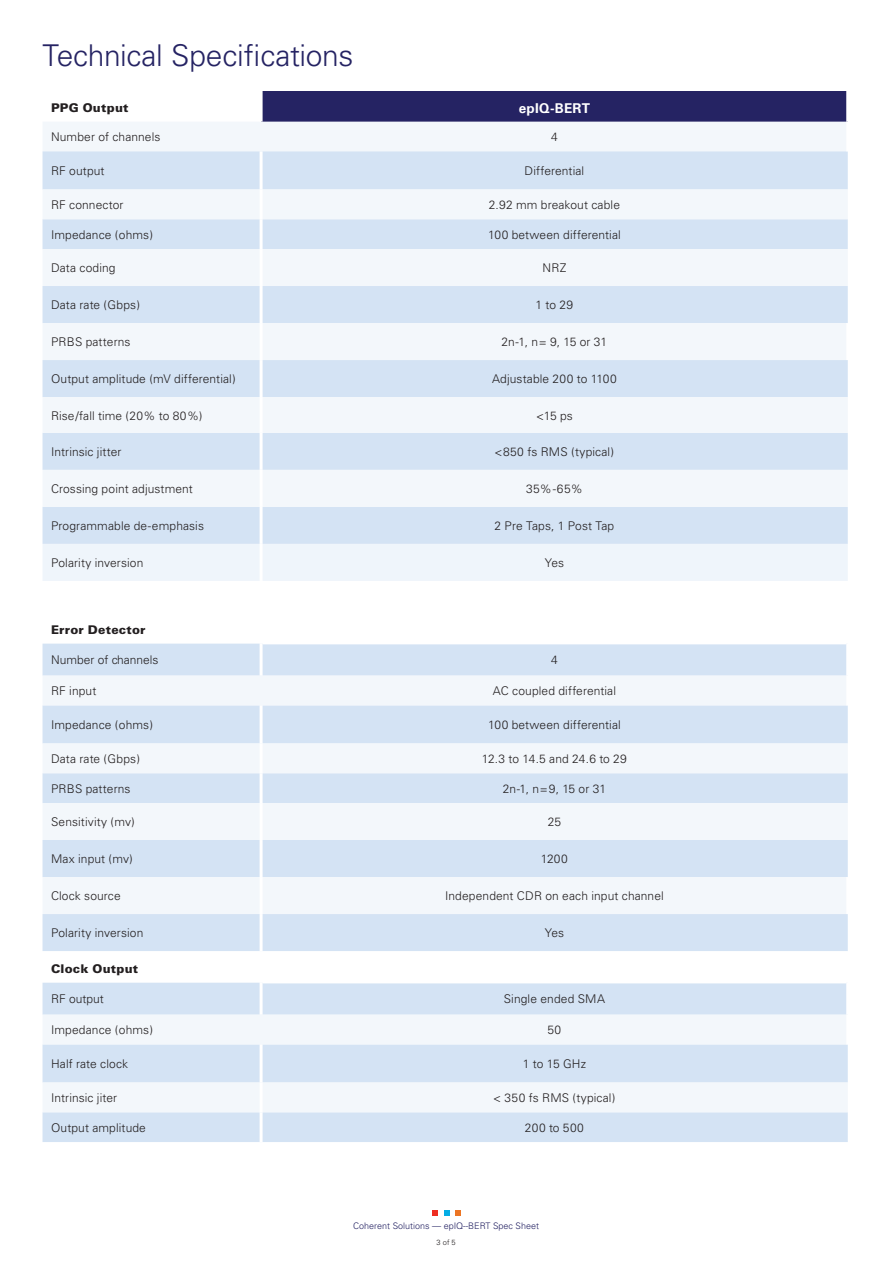
<style>
.page{position:relative;width:893px;height:1263px;background:#fff}
.page>*{position:absolute;margin:0;border:0;box-sizing:border-box;transform-origin:0 0}
.Body{font:300 30px "Univers";letter-spacing:-.01em;color:#252363}
.Table_body{font:700 13.5px "Univers";letter-spacing:.02em;color:#fff}
.Table_body-2{font:300 12px "Univers";letter-spacing:.01em;color:#231f20}
.Body-2{font:900 12px "Univers";letter-spacing:.02em;color:#231f20}
.t1{font:300 9px "Univers";color:#252363}
.t2{font:300 7.5px "Univers";color:#231f20}
</style>
<div class="page">
<svg style="left:455px;top:1211px;width:5px;height:5px"></svg>
<svg style="left:444px;top:1211px;width:5px;height:5px"></svg>
<svg style="left:433px;top:1211px;width:5px;height:5px"></svg>
<div style="left:261px;top:91px;width:587px;height:31px;background:#252363"></div>
<div style="left:43px;top:122px;width:803px;height:29px;background:#f3f7fb"></div>
<div style="left:43px;top:151px;width:805px;height:393px;background:#d4e3f4"></div>
<svg style="left:43px;top:189px;width:805px;height:318px;fill:#f3f7fb"></svg>
<div style="left:43px;top:544px;width:805px;height:37px;background:#eff5fb"></div>
<hr style="left:260px;top:91px;width:3px;height:31px;background:#fff">
<hr style="left:260px;top:151px;width:3px;height:38px;background:#fff">
<hr style="left:260px;top:189px;width:3px;height:30px;background:#fff">
<hr style="left:260px;top:219px;width:3px;height:30px;background:#fff">
<hr style="left:260px;top:249px;width:3px;height:37px;background:#fff">
<hr style="left:260px;top:286px;width:3px;height:37px;background:#fff">
<hr style="left:260px;top:360px;width:3px;height:37px;background:#fff">
<hr style="left:260px;top:397px;width:3px;height:36px;background:#fff">
<hr style="left:260px;top:433px;width:3px;height:37px;background:#fff">
<hr style="left:260px;top:470px;width:3px;height:37px;background:#fff">
<hr style="left:260px;top:507px;width:3px;height:37px;background:#fff">
<hr style="left:260px;top:544px;width:3px;height:37px;background:#fff">
<hr style="left:846px;top:91px;width:3px;height:31px;background:#fff">
<hr style="left:260px;top:323px;width:3px;height:37px;background:#fff">
<hr style="left:846px;top:323px;width:3px;height:37px;background:#fff">
<div style="left:43px;top:644px;width:805px;height:307px;background:#d4e3f4"></div>
<div style="left:43px;top:676px;width:803px;height:29px;background:#f3f7fb"></div>
<svg style="left:43px;top:743px;width:805px;height:171px;fill:#f3f7fb"></svg>
<hr style="left:260px;top:644px;width:3px;height:32px;background:#fff">
<hr style="left:260px;top:705px;width:3px;height:38px;background:#fff">
<hr style="left:260px;top:743px;width:3px;height:30px;background:#fff">
<hr style="left:260px;top:773px;width:3px;height:30px;background:#fff">
<hr style="left:260px;top:803px;width:3px;height:37px;background:#fff">
<hr style="left:260px;top:840px;width:3px;height:37px;background:#fff">
<hr style="left:260px;top:914px;width:3px;height:37px;background:#fff">
<hr style="left:846px;top:676px;width:3px;height:29px;background:#fff">
<hr style="left:846px;top:644px;width:3px;height:32px;background:#fff">
<hr style="left:260px;top:877px;width:3px;height:37px;background:#fff">
<hr style="left:846px;top:877px;width:3px;height:37px;background:#fff">
<div style="left:43px;top:983px;width:805px;height:159px;background:#d4e3f4"></div>
<div style="left:43px;top:1015px;width:803px;height:29px;background:#f3f7fb"></div>
<div style="left:43px;top:1082px;width:805px;height:30px;background:#f3f7fb"></div>
<hr style="left:260px;top:983px;width:3px;height:32px;background:#fff">
<hr style="left:260px;top:1044px;width:3px;height:38px;background:#fff">
<hr style="left:260px;top:1082px;width:3px;height:30px;background:#fff">
<hr style="left:260px;top:1112px;width:3px;height:30px;background:#fff">
<hr style="left:846px;top:1015px;width:3px;height:29px;background:#fff">
<hr style="left:846px;top:983px;width:3px;height:32px;background:#fff">
<p class="Body" style="left:43px;top:38px;width:312px">Technical Specifications</p>
<p class="Body-2" style="left:51px;top:100px;width:79px">PPG Output</p>
<p class="Table_body" style="left:519px;top:100px;width:73px">epIQ-BERT</p>
<p class="Table_body-2" style="left:51px;top:130px;width:111px">Number of channels</p>
<p class="Table_body-2" style="left:551px;top:130px;width:8px">4</p>
<p class="Table_body-2" style="left:51px;top:164px;width:55px">RF output</p>
<p class="Table_body-2" style="left:525px;top:164px;width:61px">Differential</p>
<p class="Table_body-2" style="left:51px;top:198px;width:74px">RF connector</p>
<p class="Table_body-2" style="left:489px;top:198px;width:133px">2.92 mm breakout cable</p>
<p class="Table_body-2" style="left:51px;top:227px;width:104px">Impedance (ohms)</p>
<p class="Table_body-2" style="left:488px;top:227px;width:134px">100 between differential</p>
<p class="Table_body-2" style="left:51px;top:261px;width:66px">Data coding</p>
<p class="Table_body-2" style="left:542px;top:261px;width:26px">NRZ</p>
<p class="Table_body-2" style="left:51px;top:298px;width:91px">Data rate (Gbps)</p>
<p class="Table_body-2" style="left:536px;top:298px;width:39px">1 to 29</p>
<p class="Table_body-2" style="left:51px;top:335px;width:81px">PRBS patterns</p>
<p class="Table_body-2" style="left:502px;top:335px;width:107px">2n-1, n= 9, 15 or 31</p>
<p class="Table_body-2" style="left:51px;top:372px;width:186px">Output amplitude (mV differential)</p>
<p class="Table_body-2" style="left:492px;top:372px;width:126px">Adjustable 200 to 1100</p>
<p class="Table_body-2" style="left:51px;top:408px;width:153px">Rise/fall time (20% to 80%)</p>
<p class="Table_body-2" style="left:536px;top:408px;width:38px">&lt;15 ps</p>
<p class="Table_body-2" style="left:51px;top:445px;width:72px">Intrinsic jitter</p>
<p class="Table_body-2" style="left:495px;top:445px;width:121px">&lt;850 fs RMS (typical)</p>
<p class="Table_body-2" style="left:51px;top:482px;width:143px">Crossing point adjustment</p>
<p class="Table_body-2" style="left:526px;top:482px;width:58px">35%-65%</p>
<p class="Table_body-2" style="left:51px;top:519px;width:155px">Programmable de-emphasis</p>
<p class="Table_body-2" style="left:495px;top:519px;width:121px">2 Pre Taps, 1 Post Tap</p>
<p class="Table_body-2" style="left:51px;top:556px;width:94px">Polarity inversion</p>
<p class="Table_body-2" style="left:545px;top:556px;width:21px">Yes</p>
<p class="Body-2" style="left:51px;top:622px;width:96px">Error Detector</p>
<p class="Table_body-2" style="left:51px;top:653px;width:109px">Number of channels</p>
<p class="Table_body-2" style="left:551px;top:653px;width:8px">4</p>
<p class="Table_body-2" style="left:51px;top:684px;width:47px">RF input</p>
<p class="Table_body-2" style="left:493px;top:684px;width:125px">AC coupled differential</p>
<p class="Table_body-2" style="left:51px;top:718px;width:104px">Impedance (ohms)</p>
<p class="Table_body-2" style="left:488px;top:718px;width:134px">100 between differential</p>
<p class="Table_body-2" style="left:51px;top:752px;width:91px">Data rate (Gbps)</p>
<p class="Table_body-2" style="left:482px;top:752px;width:146px">12.3 to 14.5 and 24.6 to 29</p>
<p class="Table_body-2" style="left:51px;top:781px;width:81px">PRBS patterns</p>
<p class="Table_body-2" style="left:503px;top:781px;width:105px">2n-1, n=9, 15 or 31</p>
<p class="Table_body-2" style="left:51px;top:815px;width:85px">Sensitivity (mv)</p>
<p class="Table_body-2" style="left:548px;top:815px;width:15px">25</p>
<p class="Table_body-2" style="left:51px;top:852px;width:83px">Max input (mv)</p>
<p class="Table_body-2" style="left:541px;top:852px;width:28px">1200</p>
<p class="Table_body-2" style="left:51px;top:889px;width:71px">Clock source</p>
<p class="Table_body-2" style="left:445px;top:889px;width:220px">Independent CDR on each input channel</p>
<p class="Table_body-2" style="left:51px;top:926px;width:94px">Polarity inversion</p>
<p class="Table_body-2" style="left:545px;top:926px;width:21px">Yes</p>
<p class="Body-2" style="left:51px;top:961px;width:89px">Clock Output</p>
<p class="Table_body-2" style="left:51px;top:992px;width:54px">RF output</p>
<p class="Table_body-2" style="left:504px;top:992px;width:103px">Single ended SMA</p>
<p class="Table_body-2" style="left:51px;top:1023px;width:104px">Impedance (ohms)</p>
<p class="Table_body-2" style="left:547px;top:1023px;width:15px">50</p>
<p class="Table_body-2" style="left:51px;top:1057px;width:79px">Half rate clock</p>
<p class="Table_body-2" style="left:523px;top:1057px;width:65px">1 to 15 GHz</p>
<p class="Table_body-2" style="left:51px;top:1091px;width:68px">Intrinsic jiter</p>
<p class="Table_body-2" style="left:493px;top:1091px;width:124px">&lt; 350 fs RMS (typical)</p>
<p class="Table_body-2" style="left:51px;top:1120px;width:96px">Output amplitude</p>
<p class="Table_body-2" style="left:525px;top:1120px;width:61px">200 to 500</p>
<p class="t1" style="left:353px;top:1220px;width:187px">Coherent Solutions — epIQ--BERT Spec Sheet</p>
<p class="t2" style="left:437px;top:1238px;width:21px">3 of 5</p>
</div>
